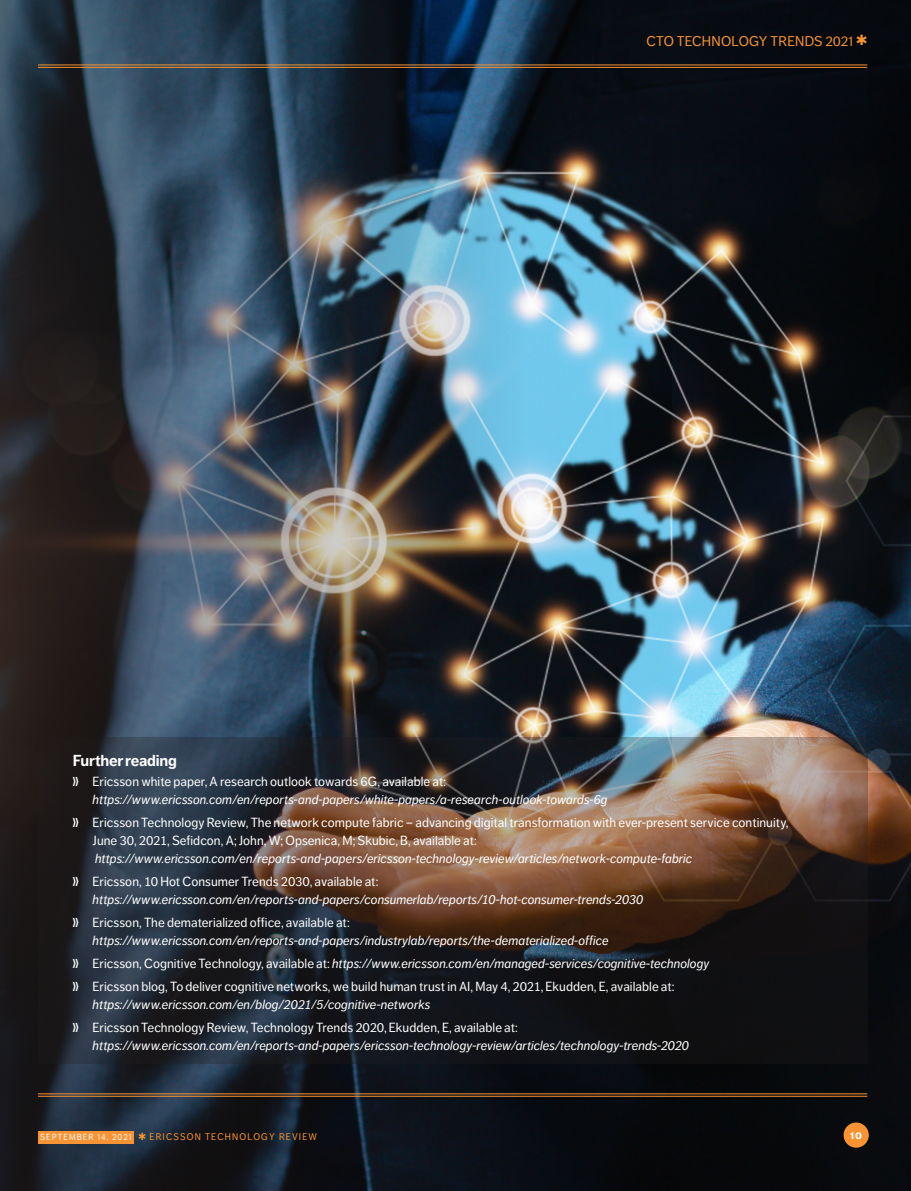
<style>
.page{position:relative;width:911px;height:1191px;background:#fff}
.page>*{position:absolute;margin:0;border:0;box-sizing:border-box;transform-origin:0 0}
.Mellanrubrik_H2_ETR{font:700 15.75px "Dagny OT";color:#fff}
.t1{font:14px "Dagny OT";letter-spacing:.01em;color:#f79332}
.t2{font:italic 13.12px/18px "Dagny OT";color:#fff}
.t3{font:13.12px/18px "Dagny OT";letter-spacing:.005em;color:#fff}
.t4{font:700 11.9px "Dagny OT";color:#fff;scale:.96 1}
.t5{font:9.62px "Dagny OT";letter-spacing:.12em;color:#f79332;scale:.96 1}
.s1{font-family:"dubbelgasoga";font-style:normal}
.s2{font-style:normal}
.s3{font-family:"dubbelgasoga"}
.s4{font-style:italic}
.s5{font-size:8.75px;color:#fff}
</style>
<div class="page">
<img style="left:610px;top:0;width:300px;height:1191px">
<img style="left:0;top:0;width:610px;height:1191px">
<div style="left:38px;top:1130px;width:95px;height:13px;background:#f79332"></div>
<div style="left:843px;top:1122px;width:25px;height:25px;background:#f79332;border-radius:50%"></div>
<hr style="left:38px;top:64px;width:828px;height:1px;background:#f79332">
<hr style="left:38px;top:67px;width:828px;height:1px;background:#f79332">
<hr style="left:38px;top:1093px;width:828px;height:1px;background:#f79332">
<hr style="left:38px;top:1095px;width:828px;height:1px;background:#f79332">
<svg style="left:38px;top:737px;width:828px;height:326px;background:#3a3230"></svg>
<p class="t1" style="left:646px;top:33px;width:222px">CTO TECHNOLOGY TRENDS 2021 ✱</p>
<p class="Mellanrubrik_H2_ETR" style="left:73px;top:751px;width:106px">Further reading</p>
<p class="t2" style="left:93px;top:772px;width:516px;text-indent:-20px"><span class="s1">❭</span> <span class="s2">Ericsson white paper, A research outlook towards 6G, available at: </span>https://www.ericsson.com/en/reports-and-papers/white-papers/a-research-outlook-towards-6g</p>
<p class="t3" style="left:93px;top:813px;width:697px;text-indent:-20px"><span class="s3">❭</span> Ericsson Technology Review, The network compute fabric – advancing digital transformation with ever-present service continuity,<br>June 30, 2021, Sefidcon, A; John, W; Opsenica, M; Skubic, B, available at: <span class="s4">https://www.ericsson.com/en/reports-and-papers/ericsson-technology-review/articles/network-compute-fabric</span></p>
<p class="t2" style="left:93px;top:872px;width:552px;text-indent:-20px"><span class="s1">❭</span> <span class="s2">Ericsson, 10 Hot Consumer Trends 2030, available at: </span>https://www.ericsson.com/en/reports-and-papers/consumerlab/reports/10-hot-consumer-trends-2030</p>
<p class="t2" style="left:93px;top:914px;width:517px;text-indent:-20px"><span class="s1">❭</span> <span class="s2">Ericsson, The dematerialized office, available at: </span>https://www.ericsson.com/en/reports-and-papers/industrylab/reports/the-dematerialized-office</p>
<p class="t2" style="left:73px;top:955px;width:637px"><span class="s1">❭</span> <span class="s2">Ericsson, Cognitive Technology, available at:</span> https://www.ericsson.com/en/managed-services/cognitive-technology</p>
<p class="t3" style="left:93px;top:978px;width:583px;text-indent:-20px"><span class="s3">❭</span> Ericsson blog, To deliver cognitive networks, we build human trust in AI, May 4, 2021, Ekudden, E, available at: <span class="s4">https://www.ericsson.com/en/blog/2021/5/cognitive-networks</span></p>
<p class="t2" style="left:93px;top:1019px;width:598px;text-indent:-20px"><span class="s1">❭</span> <span class="s2">Ericsson Technology Review, Technology Trends 2020, Ekudden, E, available at: </span>https://www.ericsson.com/en/reports-and-papers/ericsson-technology-review/articles/technology-trends-2020</p>
<p class="t5" style="left:40px;top:1131px;width:289px"><span class="s5">SEPTEMBER 14, 2021</span> ✱ ERICSSON TECHNOLOGY REVIEW</p>
<p class="t4" style="left:849px;top:1127px;width:14px">10</p>
</div>
